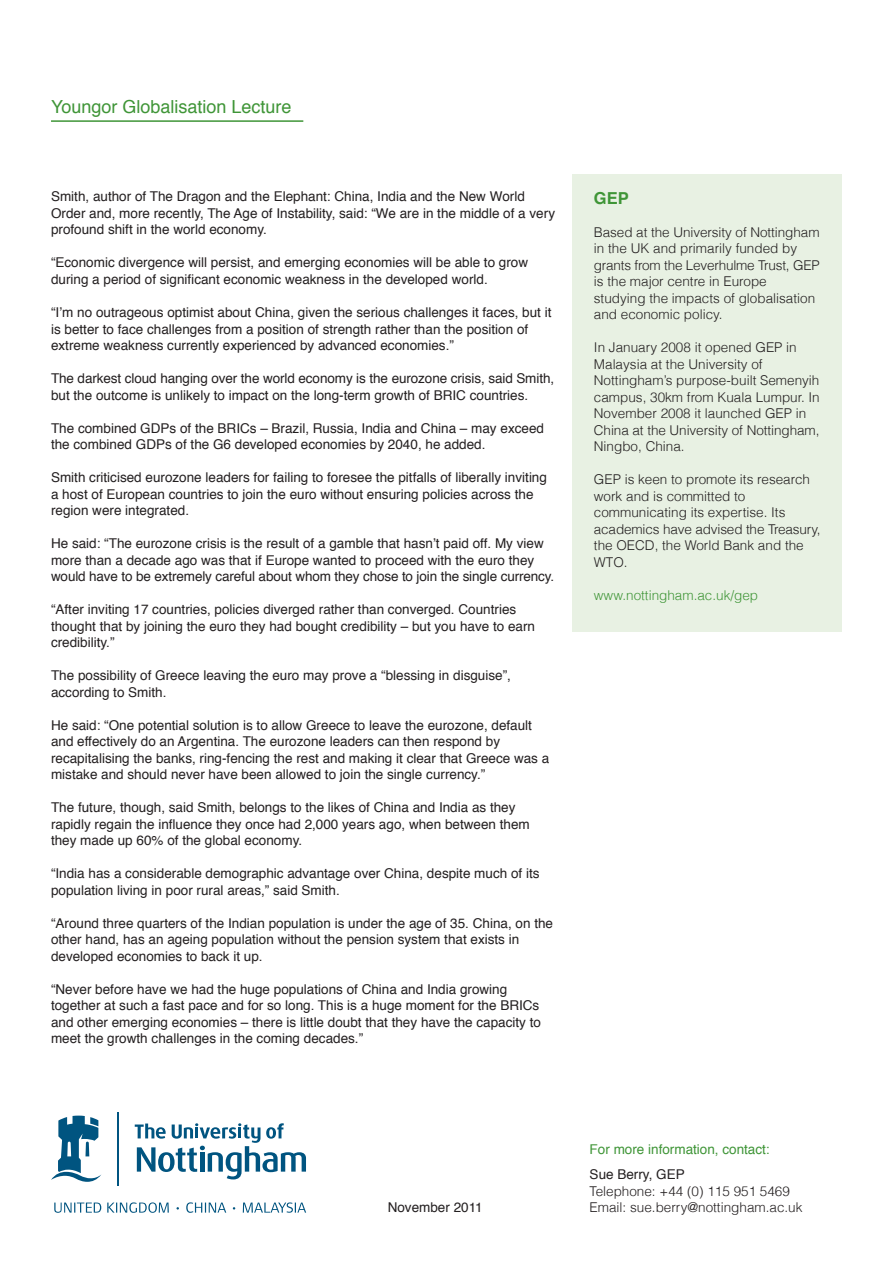
<style>
.page{position:relative;width:893px;height:1263px;background:#fff}
.page>*{position:absolute;margin:0;border:0;box-sizing:border-box;transform-origin:0 0}
.Heading{font:18px "Helvetica";color:#3f9537}
.t1{font:700 16.5px "Helvetica";color:#3f9537}
.body_copy{font:13.5px/16.5px "Helvetica";color:#231f20}
.Heading-2{font:300 13.5px/16.5px "Helvetica";color:#231f20}
.Heading-3{font:13.5px "Helvetica";color:#3f9537}
.t2{font:300 13.5px "Helvetica";color:#3f9537}
.Heading-4{font:13.5px "Helvetica";color:#231f20}
</style>
<div class="page">
<div style="left:573px;top:174px;width:269px;height:457px;background:#e8f1e3"></div>
<svg style="left:135px;top:1123px;width:171px;height:56px"></svg>
<svg style="left:51px;top:1115px;width:50px;height:67px"></svg>
<hr style="left:117px;top:1112px;width:2px;height:74px;background:#005480">
<svg style="left:54px;top:1202px;width:252px;height:11px"></svg>
<hr style="left:51px;top:120px;width:252px;height:2px;background:#3f9537">
<p class="Heading" style="left:51px;top:93px;width:242px">Youngor Globalisation Lecture</p>
<p class="body_copy" style="left:51px;top:189px;width:506px">Smith, author of The Dragon and the Elephant: China, India and the New World<br>Order and, more recently, The Age of Instability, said: “We are in the middle of a very profound shift in the world economy.</p>
<p class="body_copy" style="left:51px;top:255px;width:479px">“Economic divergence will persist, and emerging economies will be able to grow during a period of significant economic weakness in the developed world.</p>
<p class="body_copy" style="left:51px;top:304px;width:502px">“I’m no outrageous optimist about China, given the serious challenges it faces, but it is better to face challenges from a position of strength rather than the position of extreme weakness currently experienced by advanced economies.”</p>
<p class="body_copy" style="left:51px;top:370px;width:505px">The darkest cloud hanging over the world economy is the eurozone crisis, said Smith, but the outcome is unlikely to impact on the long-term growth of BRIC countries.</p>
<p class="body_copy" style="left:51px;top:420px;width:494px">The combined GDPs of the BRICs – Brazil, Russia, India and China – may exceed the combined GDPs of the G6 developed economies by 2040, he added.</p>
<p class="body_copy" style="left:51px;top:469px;width:497px">Smith criticised eurozone leaders for failing to foresee the pitfalls of liberally inviting a host of European countries to join the euro without ensuring policies across the region were integrated.</p>
<p class="body_copy" style="left:51px;top:535px;width:505px">He said: “The eurozone crisis is the result of a gamble that hasn’t paid off. My view more than a decade ago was that if Europe wanted to proceed with the euro they would have to be extremely careful about whom they chose to join the single currency.</p>
<p class="body_copy" style="left:51px;top:601px;width:486px">“After inviting 17 countries, policies diverged rather than converged. Countries thought that by joining the euro they had bought credibility – but you have to earn credibility.”</p>
<p class="body_copy" style="left:51px;top:667px;width:461px">The possibility of Greece leaving the euro may prove a “blessing in disguise”, according to Smith.</p>
<p class="body_copy" style="left:51px;top:717px;width:500px">He said: “One potential solution is to allow Greece to leave the eurozone, default and effectively do an Argentina. The eurozone leaders can then respond by recapitalising the banks, ring-fencing the rest and making it clear that Greece was a mistake and should never have been allowed to join the single currency.”</p>
<p class="body_copy" style="left:51px;top:799px;width:480px">The future, though, said Smith, belongs to the likes of China and India as they rapidly regain the influence they once had 2,000 years ago, when between them they made up 60% of the global economy.</p>
<p class="body_copy" style="left:51px;top:865px;width:490px">“India has a considerable demographic advantage over China, despite much of its population living in poor rural areas,” said Smith.</p>
<p class="body_copy" style="left:51px;top:915px;width:504px">“Around three quarters of the Indian population is under the age of 35. China, on the other hand, has an ageing population without the pension system that exists in developed economies to back it up.</p>
<p class="body_copy" style="left:51px;top:981px;width:492px">“Never before have we had the huge populations of China and India growing together at such a fast pace and for so long. This is a huge moment for the BRICs and other emerging economies – there is little doubt that they have the capacity to meet the growth challenges in the coming decades.”</p>
<p class="t1" style="left:594px;top:185px;width:36px">GEP</p>
<p class="Heading-2" style="left:594px;top:224px;width:227px">Based at the University of Nottingham in the UK and primarily funded by grants from the Leverhulme Trust, GEP is the major centre in Europe studying the impacts of globalisation and economic policy.</p>
<p class="Heading-2" style="left:594px;top:339px;width:227px">In January 2008 it opened GEP in<br>Malaysia at the University of<br>Nottingham’s purpose-built Semenyih campus, 30km from Kuala Lumpur. In<br>November 2008 it launched GEP in<br>China at the University of Nottingham,<br>Ningbo, China.</p>
<p class="Heading-2" style="left:594px;top:471px;width:228px">GEP is keen to promote its research work and is committed to communicating its expertise. Its academics have advised the Treasury, the OECD, the World Bank and the<br>WTO.</p>
<p class="t2" style="left:594px;top:586px;width:166px">www.nottingham.ac.uk/gep</p>
<p class="body_copy" style="left:388px;top:1199px;width:97px">November 2011</p>
<p class="Heading-3" style="left:590px;top:1139px;width:182px">For more information, contact:</p>
<p class="Heading-4" style="left:590px;top:1164px;width:97px">Sue Berry, GEP</p>
<p class="Heading-2" style="left:590px;top:1182px;width:202px">Telephone: +44 (0) 115 951 5469</p>
<p class="Heading-2" style="left:590px;top:1199px;width:214px">Email: sue.berry@nottingham.ac.uk</p>
</div>
